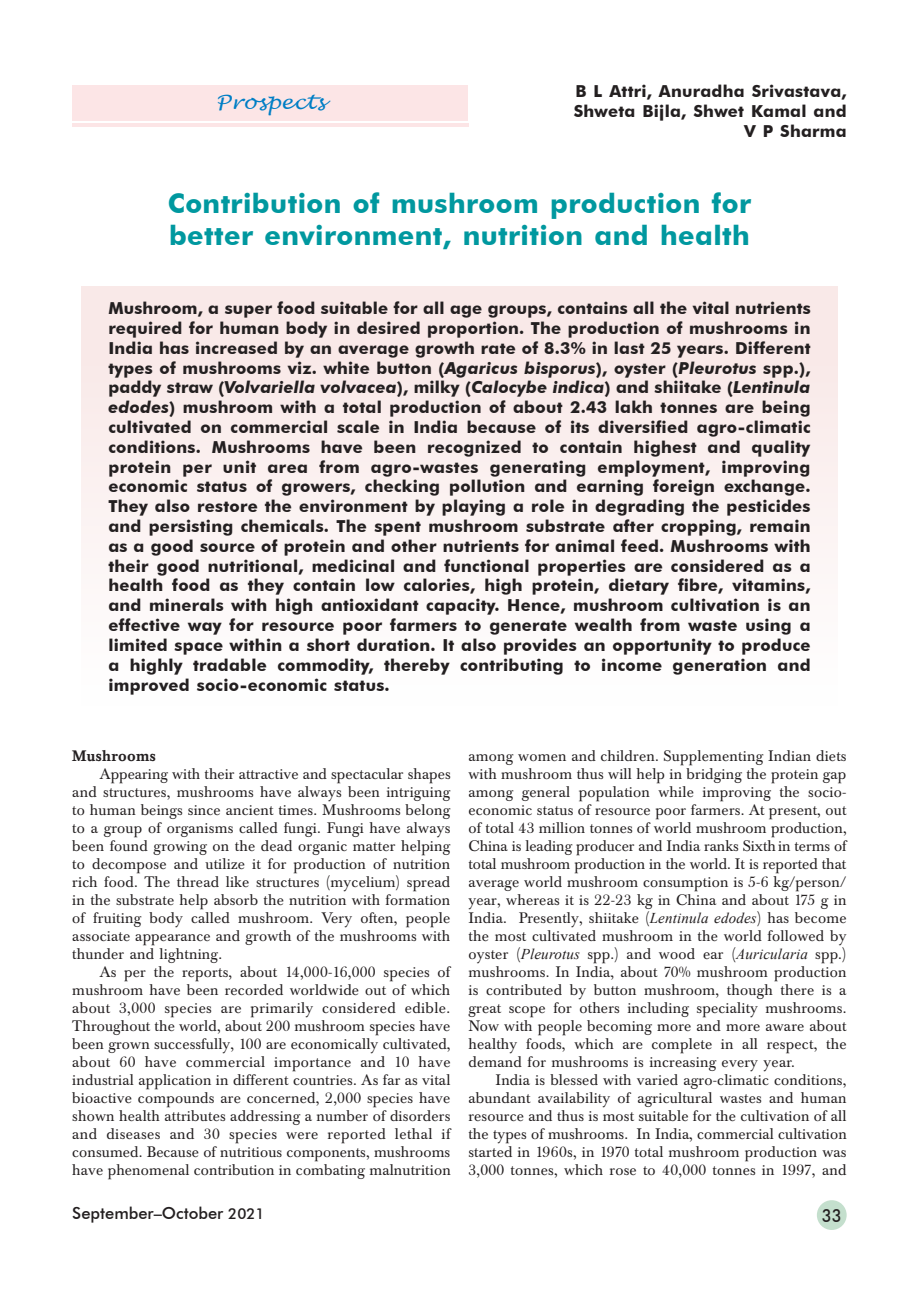
<style>
.page{position:relative;width:919px;height:1289px;background:#fff}
.page>*{position:absolute;margin:0;border:0;box-sizing:border-box;transform-origin:0 0}
.t1{font:700 27px/32.4px "Futura BT";letter-spacing:.015em;color:#00989f}
.t2{font:italic 19.5px "Lucida Handwriting";letter-spacing:.015em;color:#007ec5;scale:1.1 1}
.t3{font:500 18px "Futura BT";color:#231f20;scale:.9 1}
.t4{font:700 16.5px/19.8px "Futura BT";letter-spacing:.015em;color:#231f20;text-align:right}
.t5{font:500 16.5px "Futura BT";color:#231f20}
.t6{font:15px/18px "Baskerville BE";letter-spacing:.015em;color:#231f20;text-align:justify}
.t7{font:500 15px "Baskerville BE";letter-spacing:.015em;color:#231f20}
.s1{font-style:italic}
.s2{font-family:"Times New Roman";font-style:italic}
.s3{font-size:15px}
</style>
<div class="page">
<div style="left:816px;top:1200px;width:30px;height:29px;background:#c4dfcd;border-radius:50%"></div>
<div style="left:81px;top:286px;width:756px;height:420px;background:#fbf2f1"></div>
<div style="left:72px;top:85px;width:396px;height:35px;background:#fce5e6"></div>
<hr style="left:72px;top:124px;width:396px;height:3px;background:#fce5e6">
<h2 class="t2" style="left:216px;top:90px;width:101px">Prospects</h2>
<p class="t4" style="left:573px;top:81px;width:274px">B L Attri, Anuradha Srivastava,<br>Shweta Bijla, Shwet Kamal and<br>V P Sharma</p>
<h1 class="t1" style="left:168px;top:187px;width:584px">Contribution of mushroom production for better environment, nutrition and health</h1>
<p class="t4" style="left:108px;top:298px;width:703px;text-align:justify">Mushroom, a super food suitable for all age groups, contains all the vital nutrients required for human body in desired proportion. The production of mushrooms in India has increased by an average growth rate of 8.3% in last 25 years. Different types of mushrooms viz. white button (<span class="s1">Agaricus bisporus</span>), oyster (<span class="s1">Pleurotus</span> spp.), paddy straw (<span class="s1">Volvariella volvacea</span>), milky (<span class="s1">Calocybe indica</span>) and shiitake (<span class="s1">Lentinula edodes</span>) mushroom with a total production of about 2.43 lakh tonnes are being cultivated on commercial scale in India because of its diversified agro-climatic conditions. Mushrooms have been recognized to contain highest and quality protein per unit area from agro-wastes generating employment, improving economic status of growers, checking pollution and earning foreign exchange.<br>They also restore the environment by playing a role in degrading the pesticides and persisting chemicals. The spent mushroom substrate after cropping, remain as a good source of protein and other nutrients for animal feed. Mushrooms with their good nutritional, medicinal and functional properties are considered as a health food as they contain low calories, high protein, dietary fibre, vitamins, and minerals with high antioxidant capacity. Hence, mushroom cultivation is an effective way for resource poor farmers to generate wealth from waste using a limited space within a short duration. It also provides an opportunity to produce a highly tradable commodity, thereby contributing to income generation and improved socio-economic status.</p>
<p class="t7" style="left:72px;top:747px;width:85px">Mushrooms</p>
<p class="t6" style="left:72px;top:765px;width:380px;text-indent:27px">Appearing with their attractive and spectacular shapes and structures, mushrooms have always been intriguing to human beings since ancient times. Mushrooms belong to a group of organisms called fungi. Fungi have always been found growing on the dead organic matter helping to decompose and utilize it for production of nutrition rich food. The thread like structures (mycelium) spread in the substrate help absorb the nutrition with formation of fruiting body called mushroom. Very often, people associate appearance and growth of the mushrooms with thunder and lightning.</p>
<p class="t6" style="left:72px;top:963px;width:380px;text-indent:27px">As per the reports, about 14,000-16,000 species of mushroom have been recorded worldwide out of which about 3,000 species are primarily considered edible.<br>Throughout the world, about 200 mushroom species have been grown successfully, 100 are economically cultivated, about 60 have commercial importance and 10 have industrial application in different countries. As far as vital bioactive compounds are concerned, 2,000 species have shown health attributes addressing a number of disorders and diseases and 30 species were reported lethal if consumed. Because of nutritious components, mushrooms have phenomenal contribution in combating malnutrition</p>
<p class="t6" style="left:468px;top:747px;width:380px">among women and children. Supplementing Indian diets with mushroom thus will help in bridging the protein gap among general population while improving the socio&shy;economic status of resource poor farmers. At present, out of total 43 million tonnes of world mushroom production, China is leading producer and India ranks Sixth in terms of total mushroom production in the world. It is reported that average world mushroom consumption is 5-6 kg/person/ year, whereas it is 22-23 kg in China and about 175 g in India. Presently, shiitake (<span class="s2">Lentinula edodes</span>) has become the most cultivated mushroom in the world followed by oyster (<span class="s2">Pleurotus</span> spp.) and wood ear (<span class="s2">Auricularia</span> spp.) mushrooms. In India, about 70% mushroom production is contributed by button mushroom, though there is a great scope for others including speciality mushrooms.<br>Now with people becoming more and more aware about healthy foods, which are complete in all respect, the demand for mushrooms is increasing every year.</p>
<p class="t6" style="left:468px;top:1071px;width:380px;text-indent:27px">India is blessed with varied agro-climatic conditions, abundant availability of agricultural wastes and human resource and thus is most suitable for the cultivation of all the types of mushrooms. In India, commercial cultivation started in 1960s, in 1970 total mushroom production was 3,000 tonnes, which rose to 40,000 tonnes in 1997, and</p>
<p class="t5" style="left:72px;top:1202px;width:194px">September–October <span class="s3">2021</span></p>
<p class="t3" style="left:821px;top:1204px;width:23px">33</p>
</div>
